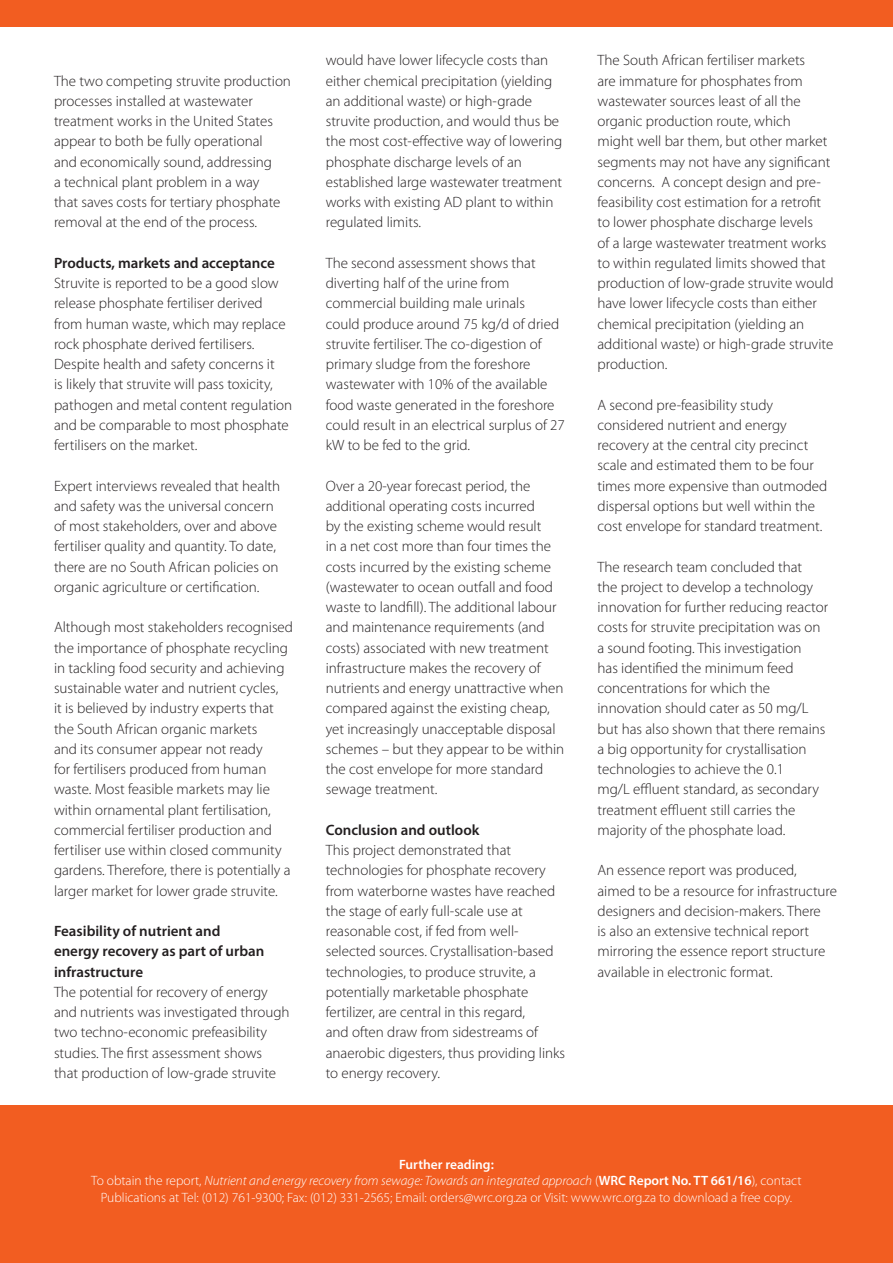
<style>
.page{position:relative;width:893px;height:1263px;background:#fff}
.page>*{position:absolute;margin:0;border:0;box-sizing:border-box;transform-origin:0 0}
.body_text{font:300 15px/20.2px "Myriad Pro";color:#231f20}
.SUBHEADING{font:600 15px/20.2px "Myriad Pro";color:#231f20}
.body_text-2{font:300 13.5px "Myriad Pro";color:#fff}
.body_text-3{font:italic 300 13.5px "Myriad Pro";color:#fff}
.body_text-4{font:600 13.5px "Myriad Pro";color:#fff}
.s1{font-style:normal}
.s2{font-weight:600;font-style:normal}
</style>
<div class="page">
<div style="left:0;top:1106px;width:893px;height:157px;background:#f25d21"></div>
<div style="left:0;top:0;width:893px;height:26px;background:#f25d21"></div>
<p class="body_text" style="left:54px;top:70px;width:238px">The two competing struvite production processes installed at wastewater treatment works in the United States appear to both be fully operational<br>and economically sound, addressing<br>a technical plant problem in a way<br>that saves costs for tertiary phosphate removal at the end of the process.</p>
<p class="SUBHEADING" style="left:54px;top:252px;width:222px">Products, markets and acceptance</p>
<p class="body_text" style="left:54px;top:273px;width:240px">Struvite is reported to be a good slow release phosphate fertiliser derived from human waste, which may replace rock phosphate derived fertilisers.<br>Despite health and safety concerns it<br>is likely that struvite will pass toxicity, pathogen and metal content regulation and be comparable to most phosphate fertilisers on the market.</p>
<p class="body_text" style="left:54px;top:475px;width:228px">Expert interviews revealed that health and safety was the universal concern of most stakeholders, over and above fertiliser quality and quantity. To date, there are no South African policies on organic agriculture or certification.</p>
<p class="body_text" style="left:54px;top:617px;width:241px">Although most stakeholders recognised the importance of phosphate recycling in tackling food security and achieving sustainable water and nutrient cycles,<br>it is believed by industry experts that the South African organic markets<br>and its consumer appear not ready<br>for fertilisers produced from human waste. Most feasible markets may lie within ornamental plant fertilisation, commercial fertiliser production and fertiliser use within closed community gardens. Therefore, there is potentially a larger market for lower grade struvite.</p>
<p class="SUBHEADING" style="left:54px;top:920px;width:212px">Feasibility of nutrient and energy recovery as part of urban infrastructure</p>
<p class="body_text" style="left:54px;top:981px;width:237px">The potential for recovery of energy and nutrients was investigated through two techno-economic prefeasibility studies. The first assessment shows that production of low-grade struvite</p>
<p class="body_text" style="left:326px;top:50px;width:238px">would have lower lifecycle costs than either chemical precipitation (yielding an additional waste) or high-grade struvite production, and would thus be the most cost-effective way of lowering phosphate discharge levels of an established large wastewater treatment works with existing AD plant to within regulated limits.</p>
<p class="body_text" style="left:326px;top:252px;width:241px">The second assessment shows that diverting half of the urine from commercial building male urinals<br>could produce around 75 kg/d of dried struvite fertiliser. The co-digestion of primary sludge from the foreshore wastewater with 10% of the available food waste generated in the foreshore could result in an electrical surplus of 27 kW to be fed to the grid.</p>
<p class="body_text" style="left:326px;top:475px;width:240px">Over a 20-year forecast period, the additional operating costs incurred<br>by the existing scheme would result<br>in a net cost more than four times the costs incurred by the existing scheme (wastewater to ocean outfall and food waste to landfill). The additional labour and maintenance requirements (and costs) associated with new treatment infrastructure makes the recovery of nutrients and energy unattractive when compared against the existing cheap, yet increasingly unacceptable disposal schemes – but they appear to be within the cost envelope for more standard sewage treatment.</p>
<p class="SUBHEADING" style="left:326px;top:819px;width:155px">Conclusion and outlook</p>
<p class="body_text" style="left:326px;top:840px;width:241px">This project demonstrated that technologies for phosphate recovery from waterborne wastes have reached the stage of early full-scale use at reasonable cost, if fed from well&shy;selected sources. Crystallisation-based technologies, to produce struvite, a potentially marketable phosphate fertilizer, are central in this regard,<br>and often draw from sidestreams of anaerobic digesters, thus providing links to energy recovery.</p>
<p class="body_text" style="left:597px;top:50px;width:238px">The South African fertiliser markets<br>are immature for phosphates from wastewater sources least of all the organic production route, which<br>might well bar them, but other market segments may not have any significant concerns. A concept design and pre&shy;feasibility cost estimation for a retrofit to lower phosphate discharge levels<br>of a large wastewater treatment works to within regulated limits showed that production of low-grade struvite would have lower lifecycle costs than either chemical precipitation (yielding an additional waste) or high-grade struvite production.</p>
<p class="body_text" style="left:597px;top:394px;width:231px">A second pre-feasibility study considered nutrient and energy recovery at the central city precinct scale and estimated them to be four times more expensive than outmoded dispersal options but well within the cost envelope for standard treatment.</p>
<p class="body_text" style="left:597px;top:556px;width:232px">The research team concluded that<br>the project to develop a technology innovation for further reducing reactor costs for struvite precipitation was on a sound footing. This investigation<br>has identified the minimum feed concentrations for which the innovation should cater as 50 mg/L but has also shown that there remains a big opportunity for crystallisation technologies to achieve the 0.1<br>mg/L effluent standard, as secondary treatment effluent still carries the majority of the phosphate load.</p>
<p class="body_text" style="left:597px;top:860px;width:241px">An essence report was produced, aimed to be a resource for infrastructure designers and decision-makers. There<br>is also an extensive technical report mirroring the essence report structure available in electronic format.</p>
<p class="body_text-4" style="left:399px;top:1156px;width:96px">Further reading:</p>
<p class="body_text-3" style="left:91px;top:1173px;width:712px"><span class="s1">To obtain the report,</span> Nutrient and energy recovery from sewage: Towards an integrated approach <span class="s1">(</span><span class="s2">WRC Report No. TT 661/16</span><span class="s1">), contact</span></p>
<p class="body_text-2" style="left:101px;top:1189px;width:693px">Publications at Tel: (012) 761-9300; Fax: (012) 331-2565; Email: orders@wrc.org.za or Visit: www.wrc.org.za to download a free copy.</p>
</div>
